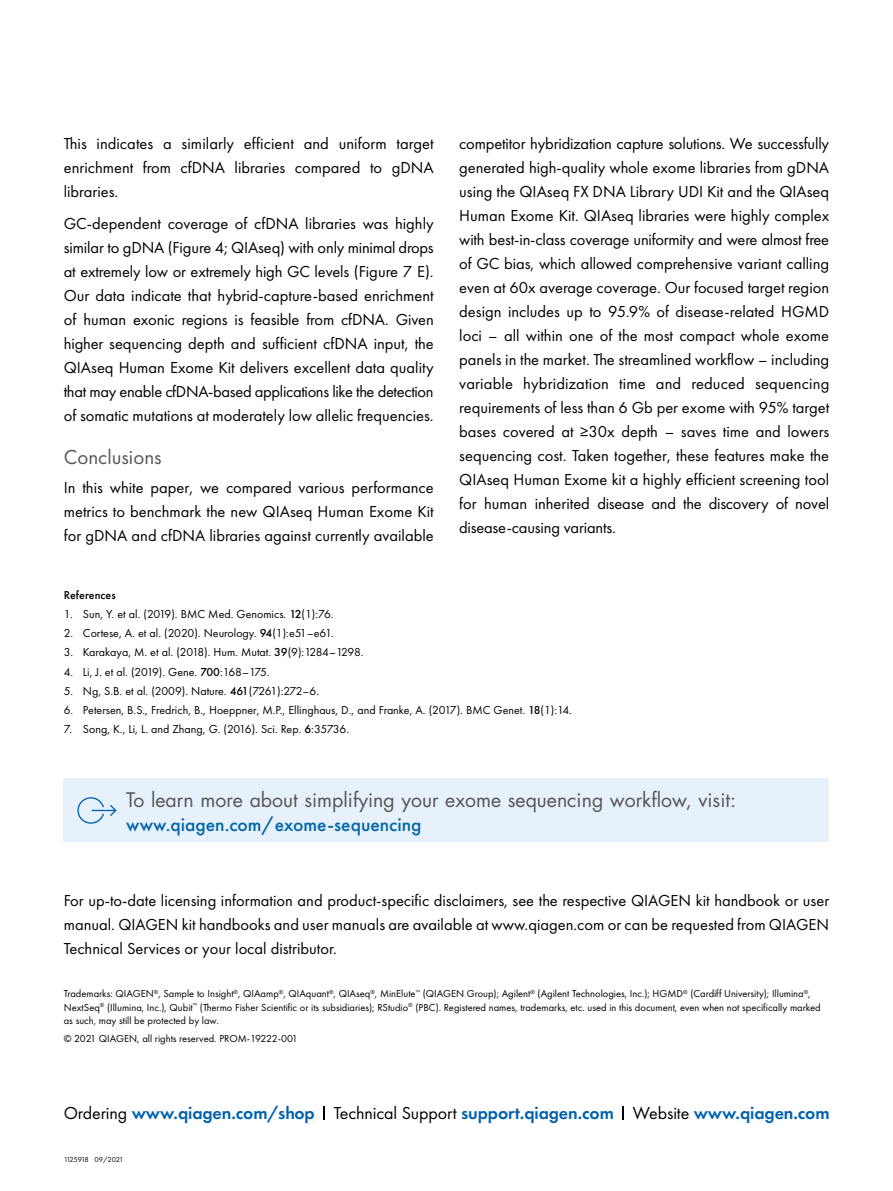
<style>
.page{position:relative;width:893px;height:1191px;background:#fff}
.page>*{position:absolute;margin:0;border:0;box-sizing:border-box;transform-origin:0 0}
.t1{font:21px "Futura PT";color:#565656}
.t2{font:19.5px "Futura Std";color:#565656}
.t3{font:500 19.5px "Futura PT";color:#0065a9}
.t4{font:600 18px "Futura PT";letter-spacing:-.005em;color:#0062ae}
.t5{font:16.5px/24px "Futura PT";color:#000;text-align:justify}
.t6{font:12px "Futura PT";color:#000}
.t7{font:500 12px "Futura PT";color:#000}
.t8{font:10.5px/13.5px "Futura PT";color:#000}
.t9{font:7.5px "Futura PT";letter-spacing:-.075em;color:#000}
.s1{font-weight:500}
.s2{font-weight:400;color:#000}
</style>
<div class="page">
<div style="left:64px;top:778px;width:765px;height:64px;background:#e6f1fb"></div>
<svg style="left:77px;top:797px;width:40px;height:26px"></svg>
<svg style="left:324px;top:1106px;width:1px;height:14px"></svg>
<svg style="left:623px;top:1106px;width:1px;height:14px"></svg>
<p class="t5" style="left:64px;top:131px;width:371px">This indicates a similarly efficient and uniform target enrichment from cfDNA libraries compared to gDNA libraries.</p>
<p class="t5" style="left:64px;top:212px;width:371px">GC-dependent coverage of cfDNA libraries was highly similar to gDNA (Figure 4; QIAseq) with only minimal drops at extremely low or extremely high GC levels (Figure 7 E).<br>Our data indicate that hybrid-capture-based enrichment of human exonic regions is feasible from cfDNA. Given higher sequencing depth and sufficient cfDNA input, the QIAseq Human Exome Kit delivers excellent data quality that may enable cfDNA-based applications like the detection of somatic mutations at moderately low allelic frequencies.</p>
<p class="t1" style="left:64px;top:445px;width:99px">Conclusions</p>
<p class="t5" style="left:64px;top:475px;width:371px">In this white paper, we compared various performance metrics to benchmark the new QIAseq Human Exome Kit for gDNA and cfDNA libraries against currently available</p>
<p class="t5" style="left:459px;top:131px;width:372px">competitor hybridization capture solutions. We successfully generated high-quality whole exome libraries from gDNA using the QIAseq FX DNA Library UDI Kit and the QIAseq Human Exome Kit. QIAseq libraries were highly complex with best-in-class coverage uniformity and were almost free of GC bias, which allowed comprehensive variant calling even at 60x average coverage. Our focused target region design includes up to 95.9% of disease-related HGMD loci – all within one of the most compact whole exome panels in the market. The streamlined workflow – including variable hybridization time and reduced sequencing requirements of less than 6 Gb per exome with 95% target bases covered at ≥30x depth – saves time and lowers sequencing cost. Taken together, these features make the QIAseq Human Exome kit a highly efficient screening tool for human inherited disease and the discovery of novel disease-causing variants.</p>
<p class="t7" style="left:64px;top:587px;width:53px">References</p>
<p class="t6" style="left:64px;top:607px;width:271px">1. Sun, Y. et al. (2019). BMC Med. Genomics. <span class="s1">12</span>(1):76.</p>
<p class="t6" style="left:64px;top:626px;width:272px">2. Cortese, A. et al. (2020). Neurology. <span class="s1">94</span>(1):e51–e61.</p>
<p class="t6" style="left:64px;top:645px;width:301px">3. Karakaya, M. et al. (2018). Hum. Mutat. <span class="s1">39</span>(9):1284–1298.</p>
<p class="t6" style="left:64px;top:664px;width:207px">4. Li, J. et al. (2019). Gene. <span class="s1">700</span>:168–175.</p>
<p class="t6" style="left:64px;top:684px;width:257px">5. Ng, S.B. et al. (2009). Nature. <span class="s1">461</span>(7261):272–6.</p>
<p class="t6" style="left:64px;top:703px;width:510px">6. Petersen, B.S., Fredrich, B., Hoeppner, M.P., Ellinghaus, D., and Franke, A. (2017). BMC Genet. <span class="s1">18</span>(1):14.</p>
<p class="t6" style="left:64px;top:722px;width:287px">7. Song, K., Li, L. and Zhang, G. (2016). Sci. Rep. <span class="s1">6</span>:35736.</p>
<p class="t2" style="left:126px;top:787px;width:611px">To learn more about simplifying your exome sequencing workflow, visit:</p>
<p class="t3" style="left:126px;top:812px;width:297px">www.qiagen.com/exome-sequencing</p>
<p class="t5" style="left:64px;top:888px;width:767px">For up-to-date licensing information and product-specific disclaimers, see the respective QIAGEN kit handbook or user manual. QIAGEN kit handbooks and user manuals are available at www.qiagen.com or can be requested from QIAGEN Technical Services or your local distributor.</p>
<p class="t8" style="left:64px;top:987px;width:758px">Trademarks: QIAGEN<sup>®</sup>, Sample to Insight<sup>®</sup>, QIAamp<sup>®</sup>, QIAquant<sup>®</sup>, QIAseq<sup>®</sup>, MinElute<sup>™</sup> (QIAGEN Group); Agilent<sup>®</sup> (Agilent Technologies, Inc.); HGMD<sup>®</sup> (Cardiff University); Illumina<sup>®</sup>,<br>NextSeq<sup>®</sup> (Illumina, Inc.), Qubit<sup>™</sup> (Thermo Fisher Scientific or its subsidiaries); RStudio<sup>®</sup> (PBC). Registered names, trademarks, etc. used in this document, even when not specifically marked as such, may still be protected by law.</p>
<p class="t8" style="left:64px;top:1031px;width:236px">© 2021 QIAGEN, all rights reserved. PROM-19222-001</p>
<p class="t4" style="left:64px;top:1101px;width:767px"><span class="s2">Ordering</span> www.qiagen.com/shop <span class="s2">Technical Support</span> support.qiagen.com <span class="s2">Website</span> www.qiagen.com</p>
<p class="t9" style="left:64px;top:1154px;width:61px">1125918 09/2021</p>
</div>
